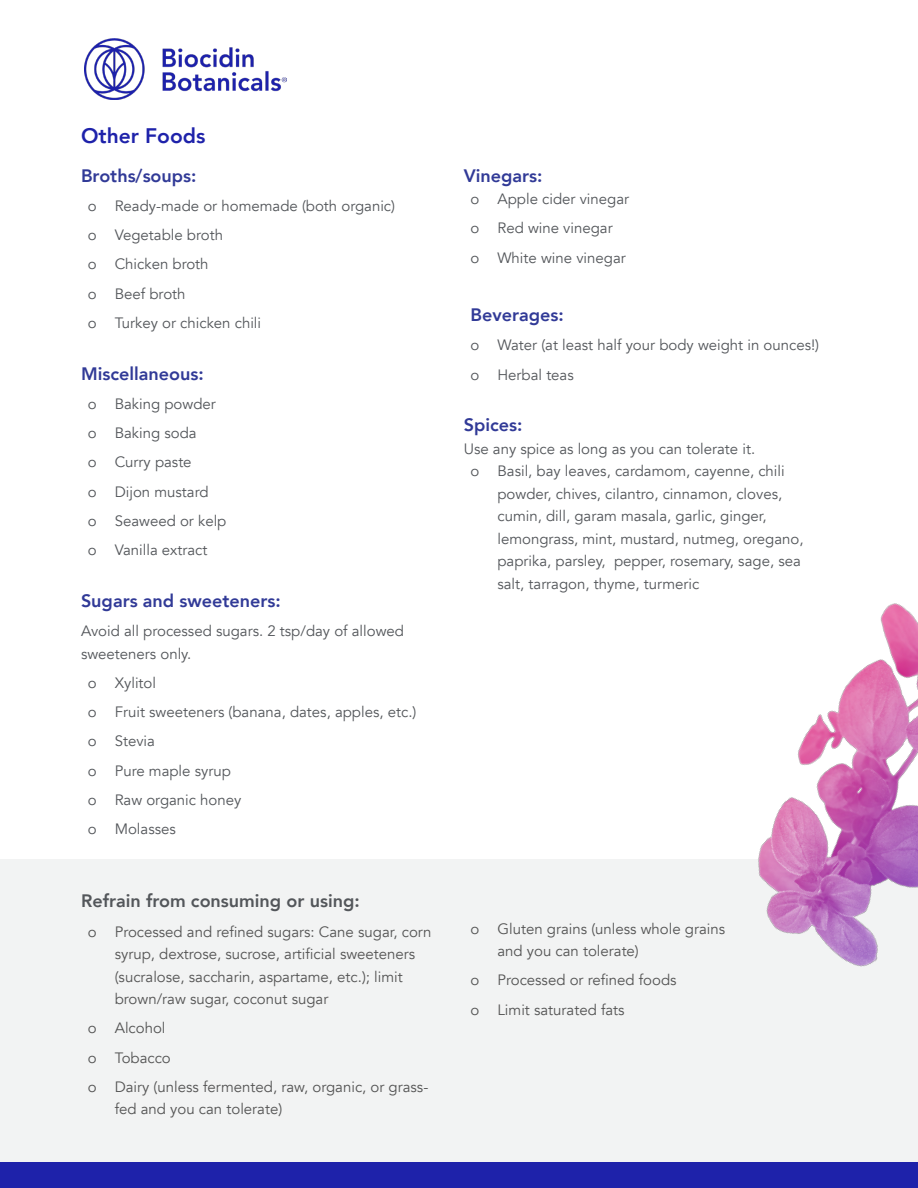
<style>
.page{position:relative;width:918px;height:1188px;background:#fff}
.page>*{position:absolute;margin:0;border:0;box-sizing:border-box;transform-origin:0 0}
.t1{font:800 21px "Avenir";color:#1e22aa}
.t2{font:800 18px "Avenir";color:#313a97}
.t3{font:800 18px "Avenir";color:#53565a}
.t4{font:15px/29.2px "Avenir";color:#53565a}
.t5{font:15px/22.5px "Avenir";color:#545454}
</style>
<div class="page">
<img style="left:84px;top:39px;width:202px;height:60px">
<div style="left:0;top:1162px;width:918px;height:26px;background:#1e22aa"></div>
<div style="left:0;top:859px;width:918px;height:303px;background:#f2f3f3"></div>
<img style="left:758px;top:603px;width:160px;height:364px">
<h1 class="t1" style="left:81px;top:119px;width:126px">Other Foods</h1>
<p class="t2" style="left:81px;top:161px;width:117px">Broths/soups:</p>
<p class="t4" style="left:88px;top:191px;width:309px">o Ready-made or homemade (both organic) o Vegetable broth<br>o Chicken broth<br>o Beef broth<br>o Turkey or chicken chili</p>
<p class="t2" style="left:81px;top:359px;width:124px">Miscellaneous:</p>
<p class="t4" style="left:88px;top:389px;width:140px">o Baking powder o Baking soda<br>o Curry paste<br>o Dijon mustard<br>o Seaweed or kelp o Vanilla extract</p>
<p class="t2" style="left:81px;top:586px;width:201px">Sugars and sweeteners:</p>
<p class="t4" style="left:81px;top:620px;width:325px;line-height:22.5px">Avoid all processed sugars. 2 tsp/day of allowed sweeteners only.</p>
<p class="t4" style="left:88px;top:668px;width:330px">o Xylitol<br>o Fruit sweeteners (banana, dates, apples, etc.) o Stevia<br>o Pure maple syrup<br>o Raw organic honey<br>o Molasses</p>
<p class="t3" style="left:81px;top:887px;width:280px">Refrain from consuming or using:</p>
<p class="t5" style="left:115px;top:920px;width:318px;text-indent:-27px">o Processed and refined sugars: Cane sugar, corn syrup, dextrose, sucrose, artificial sweeteners (sucralose, saccharin, aspartame, etc.); limit brown/raw sugar, coconut sugar</p>
<p class="t5" style="left:88px;top:1014px;width:342px;line-height:29.2px">o Alcohol<br>o Tobacco<br>o Dairy (unless fermented, raw, organic, or grass-</p>
<p class="t5" style="left:115px;top:1098px;width:169px">fed and you can tolerate)</p>
<p class="t2" style="left:464px;top:161px;width:80px">Vinegars:</p>
<p class="t4" style="left:470px;top:184px;width:160px">o Apple cider vinegar o Red wine vinegar<br>o White wine vinegar</p>
<p class="t2" style="left:470px;top:301px;width:95px">Beverages:</p>
<p class="t4" style="left:470px;top:331px;width:350px">o Water (at least half your body weight in ounces!) o Herbal teas</p>
<p class="t2" style="left:464px;top:411px;width:60px">Spices:</p>
<p class="t4" style="left:464px;top:434px;width:293px">Use any spice as long as you can tolerate it.</p>
<p class="t4" style="left:470px;top:457px;width:316px">o Basil, bay leaves, cardamom, cayenne, chili</p>
<p class="t4" style="left:497px;top:479px;width:286px">powder, chives, cilantro, cinnamon, cloves,</p>
<p class="t4" style="left:497px;top:502px;width:271px">cumin, dill, garam masala, garlic, ginger,</p>
<p class="t4" style="left:497px;top:524px;width:308px">lemongrass, mint, mustard, nutmeg, oregano,</p>
<p class="t4" style="left:497px;top:547px;width:305px">paprika, parsley, pepper, rosemary, sage, sea</p>
<p class="t4" style="left:497px;top:569px;width:203px">salt, tarragon, thyme, turmeric</p>
<p class="t5" style="left:497px;top:917px;width:229px;text-indent:-27px">o Gluten grains (unless whole grains and you can tolerate)</p>
<p class="t5" style="left:470px;top:966px;width:208px;line-height:29.2px">o Processed or refined foods o Limit saturated fats</p>
</div>
